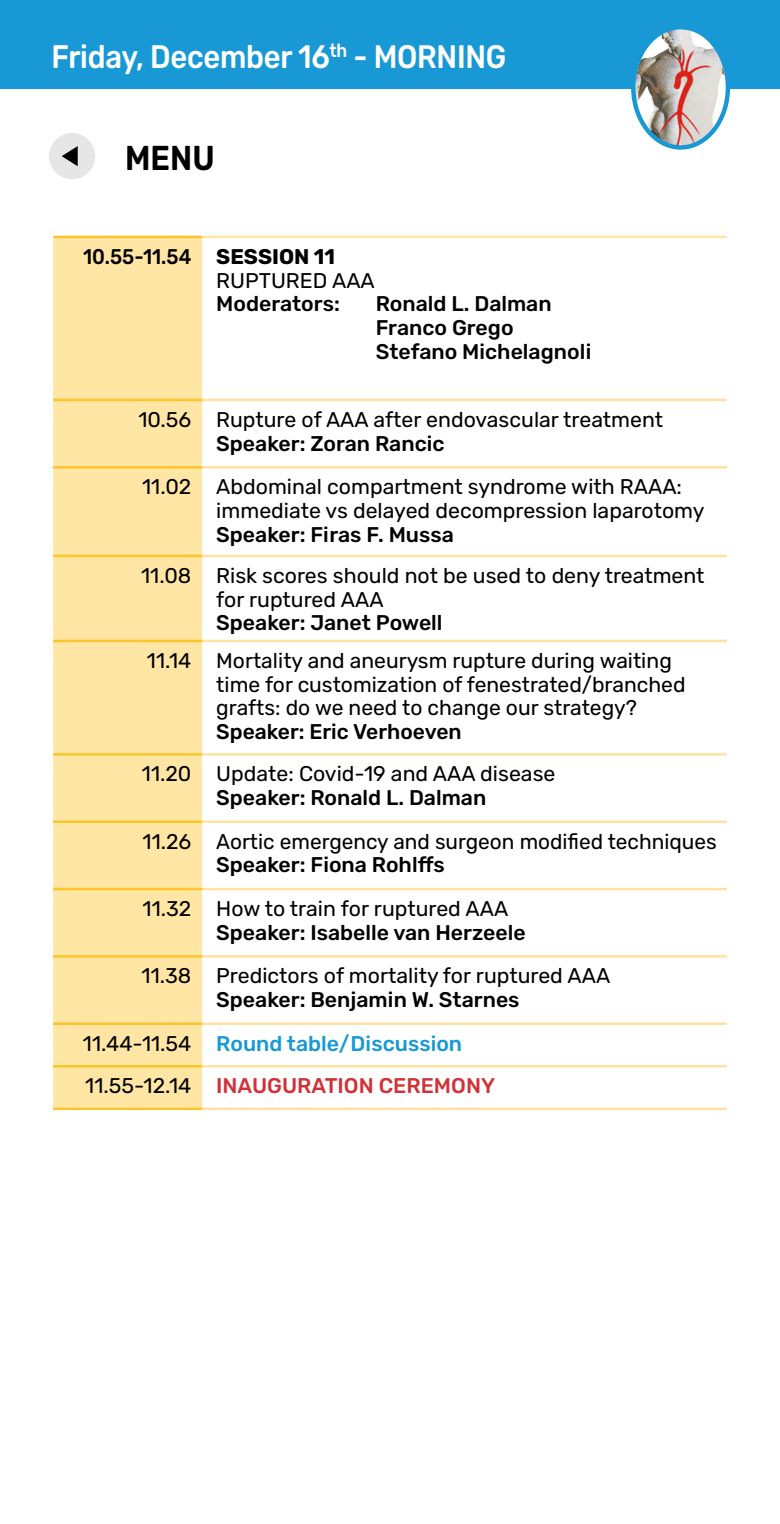
<style>
.page{position:relative;width:780px;height:1524px;background:#fff}
.page>*{position:absolute;margin:0;border:0;box-sizing:border-box;transform-origin:0 0}
.t1{font:600 34.5px "Rubik";color:#000;scale:.9 1}
.t2{font:500 32.5px "Rubik";letter-spacing:-.01em;color:#fff;scale:.9 1}
.t3{font:21.25px/23.8px "Rubik";color:#000}
.t4{font:500 21.25px/23.8px "Rubik";color:#000}
.t5{font:500 21.25px/23.8px "Rubik";color:#000;scale:.92 1}
.s1{font-weight:700}
.s2{font-weight:400}
.s3{color:#1899d6}
.s4{color:#d03239}
</style>
<div class="page">
<div style="left:0;top:0;width:780px;height:88px;background:#1899d6"></div>
<img style="left:633px;top:30px;width:91px;height:115px">
<div style="left:631px;top:25px;width:99px;height:125px;border:4px solid #1899d6;border-radius:50%"></div>
<div style="left:53px;top:238px;width:149px;height:869px;background:#ffe6a4"></div>
<svg style="left:202px;top:238px;width:524px;height:830px"></svg>
<hr style="left:202px;top:399px;width:524px;height:2px;background:#ffe2a3">
<hr style="left:202px;top:466px;width:524px;height:2px;background:#ffe2a3">
<hr style="left:202px;top:555px;width:524px;height:2px;background:#ffe2a3">
<hr style="left:202px;top:640px;width:524px;height:2px;background:#ffe2a3">
<hr style="left:202px;top:753px;width:524px;height:2px;background:#ffe2a3">
<hr style="left:202px;top:820px;width:524px;height:3px;background:#ffe2a3">
<hr style="left:202px;top:888px;width:524px;height:2px;background:#ffe2a3">
<hr style="left:202px;top:955px;width:524px;height:2px;background:#ffe2a3">
<hr style="left:202px;top:1022px;width:524px;height:3px;background:#ffe2a3">
<hr style="left:202px;top:1065px;width:524px;height:2px;background:#ffe2a3">
<hr style="left:202px;top:1107px;width:524px;height:3px;background:#ffe2a3">
<hr style="left:202px;top:236px;width:524px;height:2px;background:#ffe6a4">
<hr style="left:53px;top:399px;width:149px;height:2px;background:#fdc52c">
<hr style="left:53px;top:466px;width:149px;height:2px;background:#fdc52c">
<hr style="left:53px;top:555px;width:149px;height:2px;background:#fdc52c">
<hr style="left:53px;top:640px;width:149px;height:2px;background:#fdc52c">
<hr style="left:53px;top:753px;width:149px;height:2px;background:#fdc52c">
<hr style="left:53px;top:820px;width:149px;height:3px;background:#fdc52c">
<hr style="left:53px;top:888px;width:149px;height:2px;background:#fdc52c">
<hr style="left:53px;top:955px;width:149px;height:2px;background:#fdc52c">
<hr style="left:53px;top:1022px;width:149px;height:3px;background:#fdc52c">
<hr style="left:53px;top:1065px;width:149px;height:2px;background:#fdc52c">
<hr style="left:53px;top:1107px;width:149px;height:3px;background:#fdc52c">
<hr style="left:53px;top:236px;width:149px;height:2px;background:#fdc52c">
<div style="left:49px;top:133px;width:46px;height:46px;background:#e6e6e6;border-radius:50%"></div>
<svg style="left:62px;top:146px;width:16px;height:20px"></svg>
<h2 class="t2" style="left:51px;top:39px;width:507px">Friday, December 16<sup>th</sup> - MORNING</h2>
<h1 class="t1" style="left:125px;top:138px;width:101px">MENU</h1>
<p class="t5" style="left:216px;top:245px;width:174px;text-indent:-133px">10.55-11.54 <span class="s1">SESSION 11<br></span><span class="s2">RUPTURED AAA</span></p>
<p class="t4" style="left:216px;top:293px;width:125px">Moderators:</p>
<p class="t4" style="left:376px;top:293px;width:217px">Ronald L. Dalman<br>Franco Grego<br>Stefano Michelagnoli</p>
<p class="t3" style="left:138px;top:408px;width:526px">10.56 Rupture of AAA after endovascular treatment</p>
<p class="t4" style="left:216px;top:432px;width:230px">Speaker: Zoran Rancic</p>
<p class="t3" style="left:216px;top:476px;width:490px;text-indent:-74px">11.02 Abdominal compartment syndrome with RAAA: immediate vs delayed decompression laparotomy</p>
<p class="t4" style="left:216px;top:523px;width:239px">Speaker: Firas F. Mussa</p>
<p class="t3" style="left:216px;top:564px;width:490px;text-indent:-75px">11.08 Risk scores should not be used to deny treatment for ruptured AAA</p>
<p class="t4" style="left:216px;top:612px;width:228px">Speaker: Janet Powell</p>
<p class="t3" style="left:216px;top:649px;width:471px;text-indent:-69px">11.14 Mortality and aneurysm rupture during waiting time for customization of fenestrated/branched grafts: do we need to change our strategy?</p>
<p class="t4" style="left:216px;top:720px;width:247px">Speaker: Eric Verhoeven</p>
<p class="t3" style="left:142px;top:762px;width:415px">11.20 Update: Covid-19 and AAA disease</p>
<p class="t4" style="left:216px;top:786px;width:271px">Speaker: Ronald L. Dalman</p>
<p class="t3" style="left:143px;top:830px;width:575px">11.26 Aortic emergency and surgeon modified techniques</p>
<p class="t4" style="left:216px;top:854px;width:230px">Speaker: Fiona Rohlffs</p>
<p class="t3" style="left:143px;top:897px;width:367px">11.32 How to train for ruptured AAA</p>
<p class="t4" style="left:216px;top:921px;width:311px">Speaker: Isabelle van Herzeele</p>
<p class="t3" style="left:142px;top:964px;width:470px">11.38 Predictors of mortality for ruptured AAA</p>
<p class="t4" style="left:83px;top:979px;width:438px;line-height:43px;text-indent:133px">Speaker: Benjamin W. Starnes<br><span class="s2">11.44-11.54</span> <span class="s3">Round table/Discussion<br></span><span class="s2">11.55-12.14</span> <span class="s4">INAUGURATION CEREMONY</span></p>
</div>
